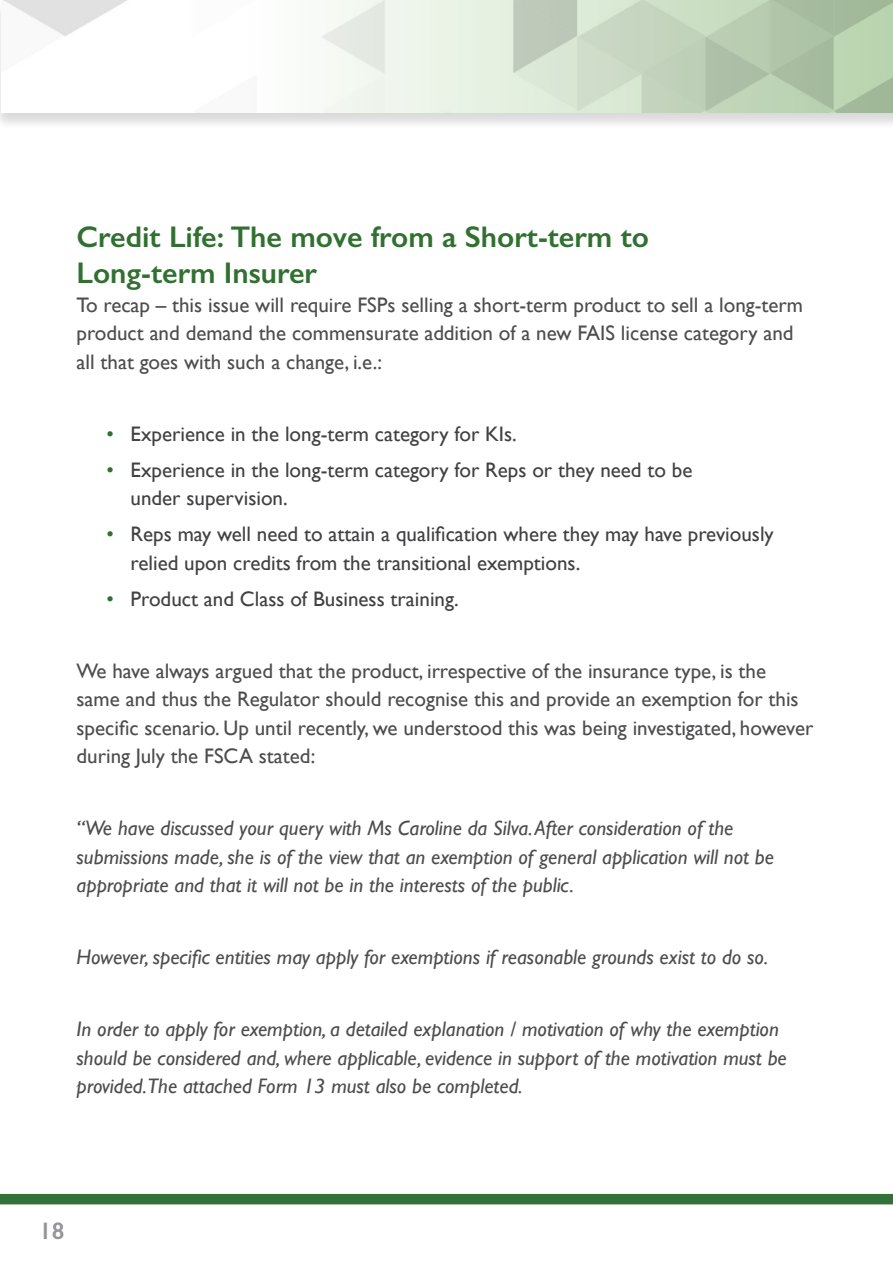
<style>
.page{position:relative;width:893px;height:1263px;background:#fff}
.page>*{position:absolute;margin:0;border:0;box-sizing:border-box;transform-origin:0 0}
.t1{font:600 30px/36px "Gill Sans";color:#317031}
.t2{font:600 24px "Gill Sans";color:#939598}
.t3{font:italic 21px/28.5px "Gill Sans";color:#4d4d4f}
.t4{font:21px/28.5px "Gill Sans";color:#4d4d4f}
.t5{font:21px/28.5px "Gill Sans";color:#414042}
.s1{color:#317031}
</style>
<div class="page">
<div style="left:0;top:1194px;width:893px;height:10px;background:#327138"></div>
<div style="left:0;top:0;width:893px;height:131px;background:#000;opacity:.3"></div>
<svg style="left:2px;top:0;width:891px;height:113px"></svg>
<h1 class="t1" style="left:77px;top:219px;width:574px">Credit Life: The move from a Short-term to<br>Long-term Insurer</h1>
<p class="t4" style="left:77px;top:290px;width:728px">To recap – this issue will require FSPs selling a short-term product to sell a long-term product and demand the commensurate addition of a new FAIS license category and all that goes with such a change, i.e.:</p>
<p class="t5" style="left:107px;top:419px;width:412px"><span class="s1">•</span> Experience in the long-term category for KIs.</p>
<p class="t5" style="left:131px;top:455px;width:563px;text-indent:-24px"><span class="s1">•</span> Experience in the long-term category for Reps or they need to be under supervision.</p>
<p class="t5" style="left:131px;top:520px;width:645px;text-indent:-24px"><span class="s1">•</span> Reps may well need to attain a qualification where they may have previously relied upon credits from the transitional exemptions.</p>
<p class="t5" style="left:107px;top:584px;width:354px"><span class="s1">•</span> Product and Class of Business training.</p>
<p class="t4" style="left:77px;top:656px;width:738px">We have always argued that the product, irrespective of the insurance type, is the same and thus the Regulator should recognise this and provide an exemption for this specific scenario. Up until recently, we understood this was being investigated, however during July the FSCA stated:</p>
<p class="t3" style="left:77px;top:814px;width:699px">“We have discussed your query with Ms Caroline da Silva. After consideration of the submissions made, she is of the view that an exemption of general application will not be appropriate and that it will not be in the interests of the public.</p>
<p class="t3" style="left:77px;top:943px;width:693px">However, specific entities may apply for exemptions if reasonable grounds exist to do so.</p>
<p class="t3" style="left:77px;top:1015px;width:712px">In order to apply for exemption, a detailed explanation / motivation of why the exemption should be considered and, where applicable, evidence in support of the motivation must be provided.The attached Form 13 must also be completed.</p>
<p class="t2" style="left:39px;top:1216px;width:27px">18</p>
</div>
